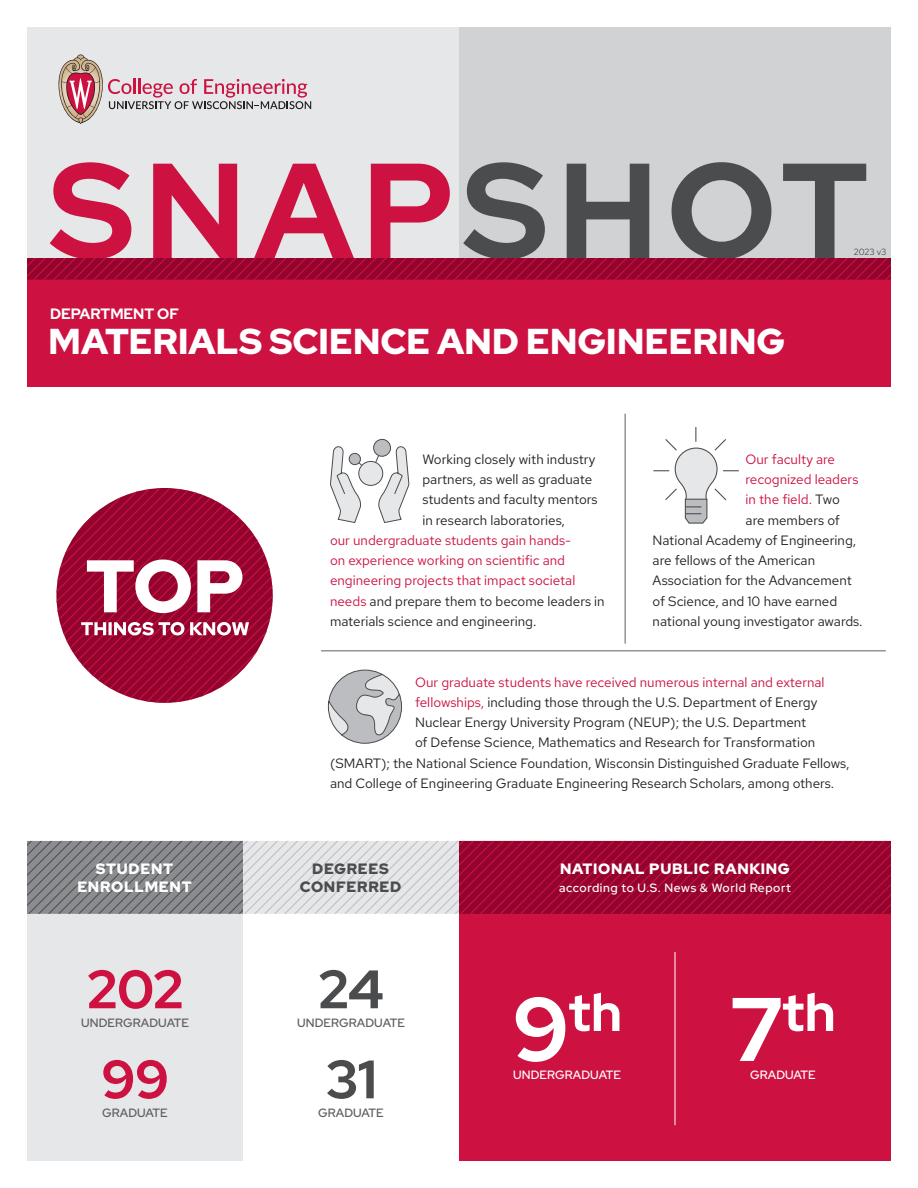
<style>
.page{position:relative;width:918px;height:1188px;background:#fff}
.page>*{position:absolute;margin:0;border:0;box-sizing:border-box;transform-origin:0 0}
.number{font:700 54px "Red Hat Display";color:#cd1141}
.number-2{font:700 54px "Red Hat Display";color:#4b4c4d}
.number-3{font:700 52.5px "Red Hat Display";color:#fff}
.Dept_Headline{font:900 36px "Red Hat Display";letter-spacing:.005em;color:#fff}
.category_header{font:900 15px "Red Hat Display";letter-spacing:.05em;color:#fff}
.category_header-2{font:900 15px/18px "Red Hat Display";letter-spacing:.05em;color:#4b4c4d;text-align:center}
.department_of{font:700 15px "Red Hat Display";color:#fff}
.Paragraph_Style_1{font:13.5px "Red Hat Text";color:#231f20}
.Paragraph_Style_1-2{font:13.5px "Red Hat Text";color:#cd1141}
.label{font:500 12px "Red Hat Display";letter-spacing:.01em;color:#5f5e5e}
.category_header-3{font:500 12px "Red Hat Display";letter-spacing:.05em;color:#fff}
.label-2{font:500 12px "Red Hat Display";letter-spacing:.01em;color:#fff}
.t1{font:9px "Red Hat Text";color:#4b4c4d}
.s1{color:#cd1141}
.s2{color:#231f20}
.s3{font-size:90px}
</style>
<div class="page">
<div style="left:27px;top:27px;width:864px;height:281px;background:#e6e7e9"></div>
<div style="left:459px;top:27px;width:432px;height:281px;background:#d1d2d4"></div>
<svg style="left:58px;top:55px;width:253px;height:69px"></svg>
<div style="left:27px;top:258px;width:864px;height:128px;background:#cd1141"></div>
<svg style="left:27px;top:162px;width:864px;height:118px"></svg>
<div style="left:27px;top:914px;width:216px;height:247px;background:#e6e7e9"></div>
<div style="left:459px;top:914px;width:432px;height:247px;background:#cd1141"></div>
<hr style="left:675px;top:952px;width:1px;height:173px;background:#fff">
<svg style="left:27px;top:841px;width:864px;height:73px;background:#a65b72"></svg>
<hr style="left:321px;top:650px;width:564px;height:1px;background:#5e5e5e">
<hr style="left:625px;top:414px;width:1px;height:229px;background:#5e5e5e">
<svg style="left:653px;top:427px;width:86px;height:97px"></svg>
<svg style="left:327px;top:669px;width:75px;height:75px"></svg>
<svg style="left:330px;top:446px;width:80px;height:77px"></svg>
<div style="left:358px;top:461px;width:25px;height:25px;background:#e6e7e9;border-radius:50%"></div>
<div style="left:358px;top:461px;width:26px;height:25px;border:1px solid #4b4c4d;border-radius:50%"></div>
<div style="left:349px;top:453px;width:12px;height:12px;background:#bcbdc0;border-radius:50%"></div>
<div style="left:349px;top:453px;width:12px;height:12px;border:1px solid #4b4c4d;border-radius:50%"></div>
<div style="left:373px;top:439px;width:18px;height:18px;background:#bcbdc0;border-radius:50%"></div>
<div style="left:373px;top:439px;width:18px;height:18px;border:1px solid #4b4c4d;border-radius:50%"></div>
<svg style="left:56px;top:488px;width:217px;height:215px"></svg>
<p class="department_of" style="left:50px;top:304px;width:130px">DEPARTMENT OF</p>
<p class="Dept_Headline" style="left:49px;top:318px;width:738px">MATERIALS SCIENCE AND ENGINEERING</p>
<p class="t1" style="left:854px;top:246px;width:34px">2023 v3</p>
<p class="Paragraph_Style_1" style="left:422px;top:450px;width:175px">Working closely with industry</p>
<p class="Paragraph_Style_1" style="left:422px;top:471px;width:171px">partners, as well as graduate</p>
<p class="Paragraph_Style_1" style="left:422px;top:491px;width:177px">students and faculty mentors</p>
<p class="Paragraph_Style_1" style="left:422px;top:511px;width:144px">in research laboratories,</p>
<p class="Paragraph_Style_1-2" style="left:330px;top:531px;width:243px">our undergraduate students gain hands-</p>
<p class="Paragraph_Style_1-2" style="left:330px;top:552px;width:237px">on experience working on scientific and</p>
<p class="Paragraph_Style_1-2" style="left:330px;top:572px;width:247px">engineering projects that impact societal</p>
<p class="Paragraph_Style_1" style="left:330px;top:592px;width:276px"><span class="s1">needs</span> and prepare them to become leaders in</p>
<p class="Paragraph_Style_1" style="left:330px;top:612px;width:208px">materials science and engineering.</p>
<p class="Paragraph_Style_1-2" style="left:746px;top:450px;width:91px">Our faculty are</p>
<p class="Paragraph_Style_1-2" style="left:746px;top:471px;width:114px">recognized leaders</p>
<p class="Paragraph_Style_1-2" style="left:746px;top:491px;width:96px">in the field. <span class="s2">Two</span></p>
<p class="Paragraph_Style_1" style="left:746px;top:511px;width:96px">are members of</p>
<p class="Paragraph_Style_1" style="left:653px;top:531px;width:205px">National Academy of Engineering,</p>
<p class="Paragraph_Style_1" style="left:653px;top:552px;width:164px">are fellows of the American</p>
<p class="Paragraph_Style_1" style="left:653px;top:572px;width:201px">Association for the Advancement</p>
<p class="Paragraph_Style_1" style="left:653px;top:592px;width:186px">of Science, and 10 have earned</p>
<p class="Paragraph_Style_1" style="left:653px;top:612px;width:212px">national young investigator awards.</p>
<p class="category_header" style="left:96px;top:859px;width:79px">STUDENT</p>
<p class="category_header" style="left:77px;top:877px;width:116px">ENROLLMENT</p>
<p class="number" style="left:87px;top:954px;width:98px">202</p>
<p class="label" style="left:81px;top:1015px;width:109px">UNDERGRADUATE</p>
<p class="number" style="left:101px;top:1044px;width:69px">99</p>
<p class="label" style="left:102px;top:1105px;width:67px">GRADUATE</p>
<p class="Paragraph_Style_1-2" style="left:415px;top:673px;width:411px">Our graduate students have received numerous internal and external</p>
<p class="Paragraph_Style_1" style="left:415px;top:693px;width:404px"><span class="s1">fellowships,</span> including those through the U.S. Department of Energy</p>
<p class="Paragraph_Style_1" style="left:415px;top:714px;width:393px">Nuclear Energy University Program (NEUP); the U.S. Department</p>
<p class="Paragraph_Style_1" style="left:415px;top:734px;width:402px">of Defense Science, Mathematics and Research for Transformation</p>
<p class="Paragraph_Style_1" style="left:330px;top:754px;width:521px">(SMART); the National Science Foundation, Wisconsin Distinguished Graduate Fellows,</p>
<p class="Paragraph_Style_1" style="left:330px;top:774px;width:506px">and College of Engineering Graduate Engineering Research Scholars, among others.</p>
<p class="category_header-2" style="left:300px;top:859px;width:103px">DEGREES<br>CONFERRED</p>
<p class="number-2" style="left:318px;top:954px;width:68px">24</p>
<p class="label" style="left:297px;top:1015px;width:109px">UNDERGRADUATE</p>
<p class="number-2" style="left:325px;top:1044px;width:53px">31</p>
<p class="label" style="left:318px;top:1105px;width:67px">GRADUATE</p>
<p class="category_header" style="left:560px;top:859px;width:231px">NATIONAL PUBLIC RANKING</p>
<p class="category_header-3" style="left:559px;top:880px;width:233px">according to U.S. News &amp; World Report</p>
<p class="number-3" style="left:512px;top:978px;width:112px"><span class="s3">9</span>th</p>
<p class="label-2" style="left:513px;top:1067px;width:109px">UNDERGRADUATE</p>
<p class="number-3" style="left:730px;top:978px;width:107px"><span class="s3">7</span>th</p>
<p class="label-2" style="left:750px;top:1067px;width:67px">GRADUATE</p>
</div>
